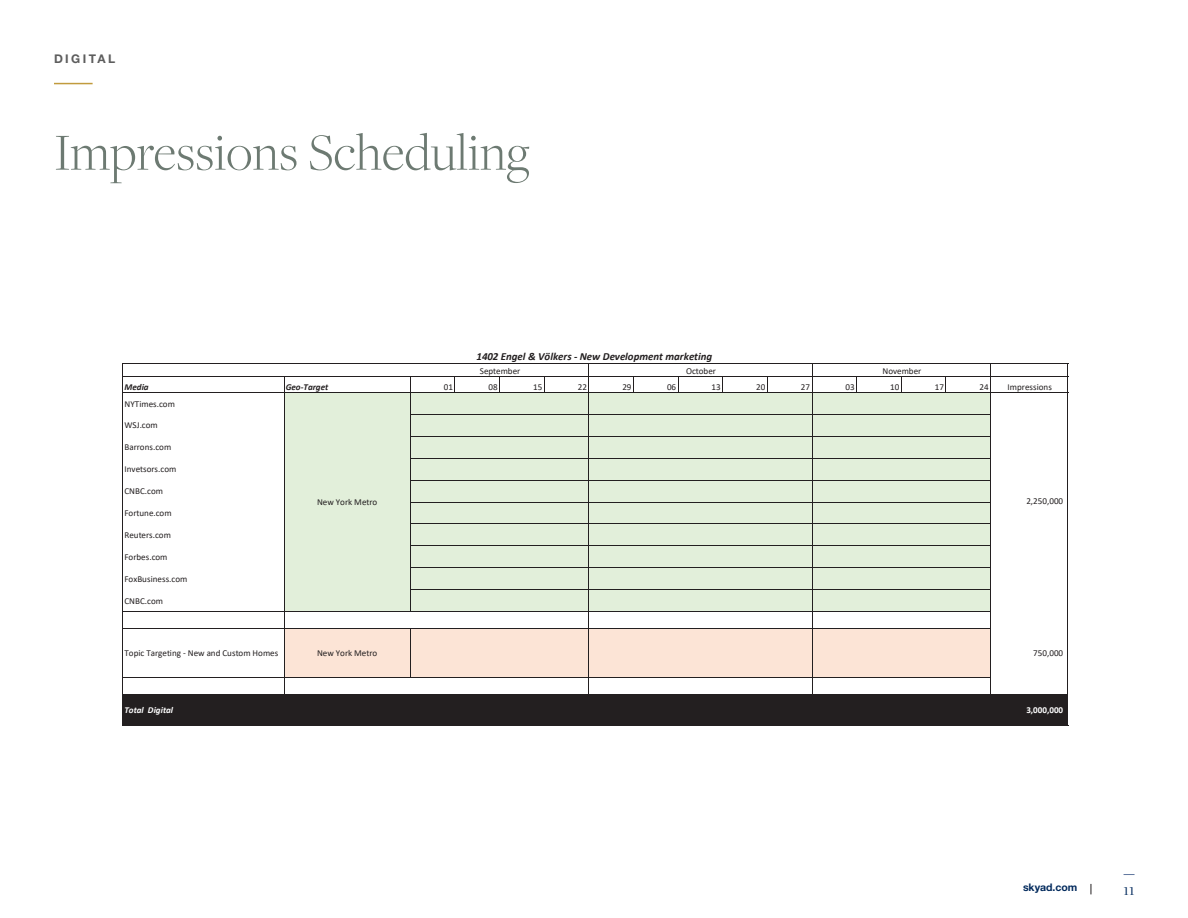
<style>
.page{position:relative;width:1188px;height:918px;background:#fff}
.page>*{position:absolute;margin:0;border:0;box-sizing:border-box;transform-origin:0 0}
.t1{font:300 54px "Freight Disp Pro";color:#6d7a72}
.t2{font:16.5px "Freight Disp Pro";color:#00295c}
.t3{font:700 12px "Helvetica Neue LT Std";letter-spacing:.2em;color:#5d5d5d}
.t4{font:italic 700 10.8px "Calibri";letter-spacing:-.005em;color:#231f20}
.t5{font:700 10.5px "Helvetica Neue LT Std";color:#00295c}
.t6{font:9px "Calibri";color:#231f20}
.t7{font:italic 700 9px "Calibri";color:#231f20}
.t8{font:italic 700 9px "Calibri";color:#fff}
.t9{font:700 9px "Calibri";color:#fff}
</style>
<div class="page">
<hr style="left:54px;top:83px;width:39px;height:1px;background:#c19b3d">
<div style="left:284px;top:392px;width:707px;height:220px;background:#e2efda"></div>
<div style="left:284px;top:629px;width:707px;height:48px;background:#fce4d6"></div>
<div style="left:123px;top:694px;width:945px;height:31px;background:#231f20"></div>
<hr style="left:410px;top:377px;width:1px;height:235px;background:#231f20">
<hr style="left:410px;top:629px;width:1px;height:48px;background:#231f20">
<svg style="left:544px;top:377px;width:1px;height:15px"></svg>
<svg style="left:678px;top:377px;width:1px;height:15px"></svg>
<svg style="left:767px;top:377px;width:1px;height:15px"></svg>
<hr style="left:122px;top:363px;width:1px;height:363px;background:#231f20">
<hr style="left:588px;top:364px;width:1px;height:362px;background:#231f20">
<hr style="left:812px;top:364px;width:1px;height:362px;background:#231f20">
<hr style="left:990px;top:364px;width:1px;height:362px;background:#231f20">
<hr style="left:1068px;top:364px;width:1px;height:362px;background:#231f20">
<hr style="left:284px;top:377px;width:1px;height:318px;background:#231f20">
<svg style="left:499px;top:377px;width:1px;height:15px"></svg>
<svg style="left:633px;top:377px;width:1px;height:15px"></svg>
<svg style="left:722px;top:377px;width:1px;height:15px"></svg>
<svg style="left:856px;top:377px;width:1px;height:15px"></svg>
<svg style="left:901px;top:377px;width:1px;height:15px"></svg>
<hr style="left:123px;top:363px;width:945px;height:1px;background:#231f20">
<hr style="left:123px;top:376px;width:945px;height:1px;background:#231f20">
<hr style="left:123px;top:392px;width:945px;height:1px;background:#231f20">
<hr style="left:411px;top:414px;width:580px;height:1px;background:#231f20">
<hr style="left:411px;top:436px;width:580px;height:1px;background:#231f20">
<hr style="left:411px;top:458px;width:580px;height:1px;background:#231f20">
<hr style="left:411px;top:480px;width:580px;height:1px;background:#231f20">
<hr style="left:411px;top:502px;width:580px;height:1px;background:#231f20">
<hr style="left:411px;top:524px;width:580px;height:1px;background:#231f20">
<hr style="left:411px;top:545px;width:580px;height:1px;background:#231f20">
<hr style="left:411px;top:567px;width:580px;height:1px;background:#231f20">
<hr style="left:411px;top:589px;width:580px;height:1px;background:#231f20">
<hr style="left:123px;top:611px;width:868px;height:1px;background:#231f20">
<hr style="left:123px;top:629px;width:868px;height:1px;background:#231f20">
<hr style="left:123px;top:677px;width:868px;height:1px;background:#231f20">
<hr style="left:123px;top:725px;width:945px;height:1px;background:#231f20">
<h3 class="t3" style="left:54px;top:51px;width:63px">DIGITAL</h3>
<h1 class="t1" style="left:54px;top:118px;width:477px">Impressions Scheduling</h1>
<p class="t4" style="left:477px;top:349px;width:237px">1402 Engel &amp; Völkers - New Development marketing</p>
<p class="t6" style="left:480px;top:365px;width:42px">September</p>
<p class="t6" style="left:686px;top:365px;width:31px">October</p>
<p class="t6" style="left:882px;top:365px;width:40px">November</p>
<p class="t7" style="left:125px;top:381px;width:26px">Media</p>
<p class="t7" style="left:286px;top:381px;width:44px">Geo-Target</p>
<p class="t6" style="left:444px;top:381px;width:11px">01</p>
<p class="t6" style="left:489px;top:381px;width:11px">08</p>
<p class="t6" style="left:533px;top:381px;width:11px">15</p>
<p class="t6" style="left:578px;top:381px;width:11px">22</p>
<p class="t6" style="left:622px;top:381px;width:11px">29</p>
<p class="t6" style="left:667px;top:381px;width:11px">06</p>
<p class="t6" style="left:712px;top:381px;width:11px">13</p>
<p class="t6" style="left:756px;top:381px;width:11px">20</p>
<p class="t6" style="left:801px;top:381px;width:11px">27</p>
<p class="t6" style="left:846px;top:381px;width:11px">03</p>
<p class="t6" style="left:890px;top:381px;width:11px">10</p>
<p class="t6" style="left:935px;top:381px;width:11px">17</p>
<p class="t6" style="left:979px;top:381px;width:11px">24</p>
<p class="t6" style="left:1008px;top:381px;width:46px">Impressions</p>
<p class="t6" style="left:125px;top:397px;width:52px">NYTimes.com</p>
<p class="t6" style="left:125px;top:419px;width:35px">WSJ.com</p>
<p class="t6" style="left:125px;top:441px;width:48px">Barrons.com</p>
<p class="t6" style="left:125px;top:463px;width:53px">Invetsors.com</p>
<p class="t6" style="left:125px;top:485px;width:40px">CNBC.com</p>
<p class="t6" style="left:125px;top:507px;width:49px">Fortune.com</p>
<p class="t6" style="left:125px;top:529px;width:48px">Reuters.com</p>
<p class="t6" style="left:125px;top:551px;width:44px">Forbes.com</p>
<p class="t6" style="left:125px;top:573px;width:64px">FoxBusiness.com</p>
<p class="t6" style="left:125px;top:594px;width:40px">CNBC.com</p>
<p class="t6" style="left:317px;top:495px;width:62px">New York Metro</p>
<p class="t6" style="left:1026px;top:495px;width:38px">2,250,000</p>
<p class="t6" style="left:125px;top:647px;width:155px">Topic Targeting - New and Custom Homes</p>
<p class="t6" style="left:317px;top:647px;width:62px">New York Metro</p>
<p class="t6" style="left:1033px;top:647px;width:31px">750,000</p>
<p class="t8" style="left:125px;top:703px;width:50px">Total Digital</p>
<p class="t9" style="left:1026px;top:703px;width:38px">3,000,000</p>
<p class="t5" style="left:1023px;top:881px;width:56px">skyad.com</p>
<h2 class="t2" style="left:1124px;top:879px;width:12px">11</h2>
</div>
